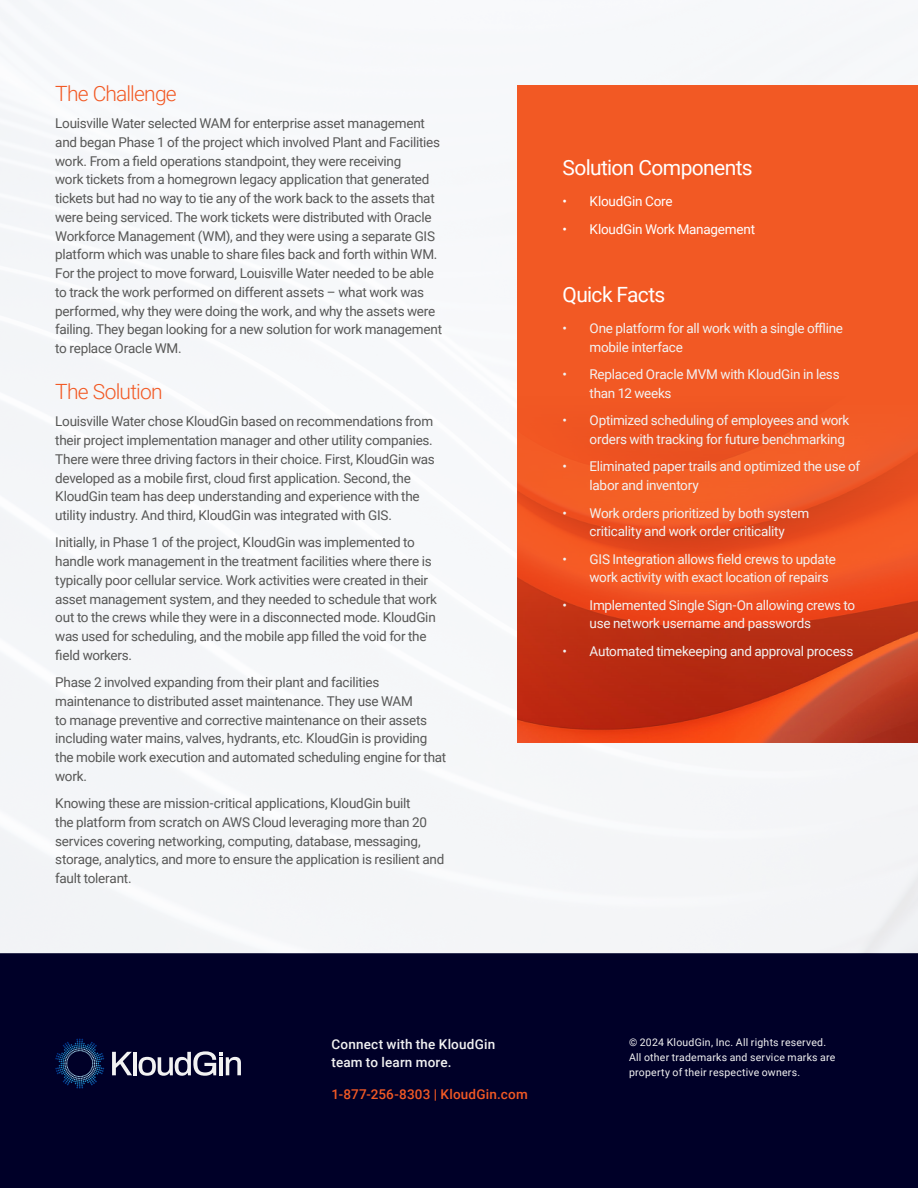
<style>
.page{position:relative;width:918px;height:1188px;background:#fff}
.page>*{position:absolute;margin:0;border:0;box-sizing:border-box;transform-origin:0 0}
.t1{font:21px "Roboto";letter-spacing:-.03em;color:#fff}
.t2{font:300 21px "Roboto";letter-spacing:-.035em;color:#f25924}
.t3{font:13.5px/18.8px "Roboto";letter-spacing:-.02em;color:#575756}
.t4{font:13.5px/18.8px "Roboto";letter-spacing:-.02em;color:#f2f2f2}
.t5{font:500 13.5px/18.8px "Roboto";letter-spacing:.015em;color:#f2f2f2}
.t6{font:13.5px "Roboto";letter-spacing:-.015em;color:#fff}
.t7{font:500 13.5px "Roboto";letter-spacing:.015em;color:#f25924}
.t8{font:10.5px/15px "Roboto";letter-spacing:.02em;color:#f2f2f2}
</style>
<div class="page">
<div style="left:0;top:954px;width:918px;height:234px;background:#000028"></div>
<svg style="left:65px;top:1039px;width:30px;height:7px"></svg>
<svg style="left:112px;top:1052px;width:20px;height:23px"></svg>
<hr style="left:133px;top:1052px;width:4px;height:23px;background:#f2f2f2">
<svg style="left:139px;top:1051px;width:102px;height:25px"></svg>
<div style="left:0;top:0;width:918px;height:954px;background:#f5f7f9"></div>
<img style="left:517px;top:85px;width:401px;height:657px">
<h1 class="t2" style="left:55px;top:79px;width:123px">The Challenge</h1>
<p class="t3" style="left:55px;top:113px;width:388px">Louisville Water selected WAM for enterprise asset management and began Phase 1 of the project which involved Plant and Facilities work. From a field operations standpoint, they were receiving<br>work tickets from a homegrown legacy application that generated tickets but had no way to tie any of the work back to the assets that were being serviced. The work tickets were distributed with Oracle Workforce Management (WM), and they were using a separate GIS platform which was unable to share files back and forth within WM.<br>For the project to move forward, Louisville Water needed to be able to track the work performed on different assets – what work was performed, why they were doing the work, and why the assets were failing. They began looking for a new solution for work management to replace Oracle WM.</p>
<h1 class="t2" style="left:55px;top:377px;width:109px">The Solution</h1>
<p class="t3" style="left:55px;top:412px;width:381px">Louisville Water chose KloudGin based on recommendations from their project implementation manager and other utility companies.<br>There were three driving factors in their choice. First, KloudGin was developed as a mobile first, cloud first application. Second, the KloudGin team has deep understanding and experience with the utility industry. And third, KloudGin was integrated with GIS.</p>
<p class="t3" style="left:55px;top:533px;width:383px">Initially, in Phase 1 of the project, KloudGin was implemented to handle work management in the treatment facilities where there is typically poor cellular service. Work activities were created in their asset management system, and they needed to schedule that work out to the crews while they were in a disconnected mode. KloudGin was used for scheduling, and the mobile app filled the void for the field workers.</p>
<p class="t3" style="left:55px;top:672px;width:393px">Phase 2 involved expanding from their plant and facilities maintenance to distributed asset maintenance. They use WAM<br>to manage preventive and corrective maintenance on their assets including water mains, valves, hydrants, etc. KloudGin is providing the mobile work execution and automated scheduling engine for that work.</p>
<p class="t3" style="left:55px;top:793px;width:391px">Knowing these are mission-critical applications, KloudGin built<br>the platform from scratch on AWS Cloud leveraging more than 20 services covering networking, computing, database, messaging, storage, analytics, and more to ensure the application is resilient and fault tolerant.</p>
<h1 class="t1" style="left:563px;top:153px;width:192px">Solution Components</h1>
<p class="t6" style="left:563px;top:192px;width:111px">• KloudGin Core</p>
<p class="t6" style="left:563px;top:219px;width:194px">• KloudGin Work Management</p>
<h1 class="t1" style="left:563px;top:280px;width:104px">Quick Facts</h1>
<p class="t4" style="left:590px;top:319px;width:255px;text-indent:-27px">• One platform for all work with a single offline mobile interface</p>
<p class="t4" style="left:590px;top:365px;width:252px;text-indent:-27px">• Replaced Oracle MVM with KloudGin in less than 12 weeks</p>
<p class="t4" style="left:590px;top:411px;width:261px;text-indent:-27px">• Optimized scheduling of employees and work orders with tracking for future benchmarking</p>
<p class="t4" style="left:590px;top:457px;width:272px;text-indent:-27px">• Eliminated paper trails and optimized the use of labor and inventory</p>
<p class="t4" style="left:563px;top:503px;width:248px;text-align:center">• Work orders prioritized by both system criticality and work order criticality</p>
<p class="t4" style="left:590px;top:549px;width:248px;text-indent:-27px">• GIS Integration allows field crews to update work activity with exact location of repairs</p>
<p class="t4" style="left:590px;top:595px;width:267px;text-indent:-27px">• Implemented Single Sign-On allowing crews to use network username and passwords</p>
<p class="t4" style="left:563px;top:641px;width:292px">• Automated timekeeping and approval process</p>
<p class="t5" style="left:332px;top:1034px;width:165px">Connect with the KloudGin team to learn more.</p>
<p class="t7" style="left:332px;top:1085px;width:198px">1-877-256-8303 | KloudGin.com</p>
<p class="t8" style="left:629px;top:1035px;width:208px">© 2024 KloudGin, Inc. All rights reserved.<br>All other trademarks and service marks are property of their respective owners.</p>
</div>
